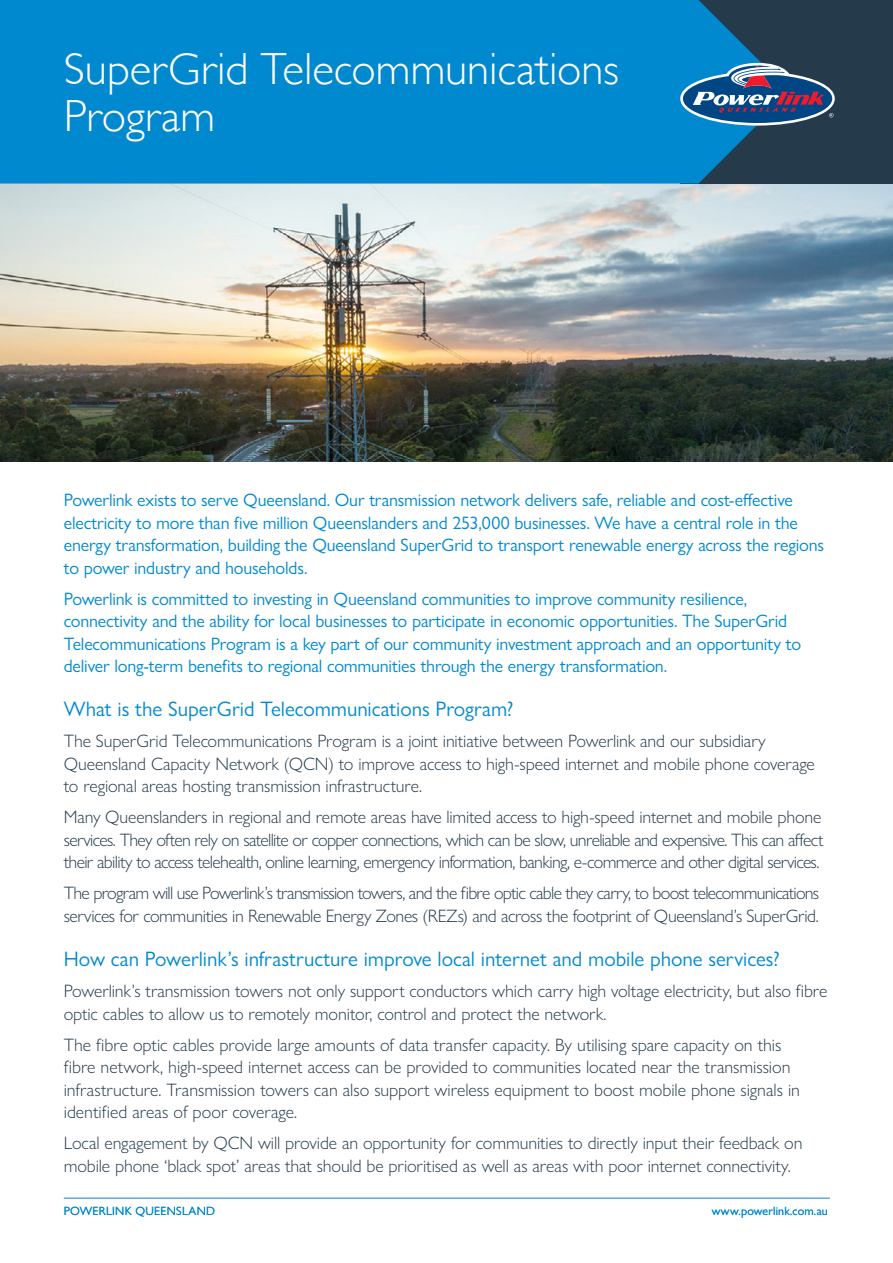
<style>
.page{position:relative;width:893px;height:1263px;background:#fff}
.page>*{position:absolute;margin:0;border:0;box-sizing:border-box;transform-origin:0 0}
.t1{font:300 45px/46.5px "Gill Sans";color:#fff}
.Sub_heading__Arm_3{font:21px "Gill Sans Nova";letter-spacing:-.005em;color:#0089cf}
.Body_Copy{font:21px "Gill Sans Nova";letter-spacing:-.005em;color:#0089cf}
.Body_Copy-2{font:300 18px/22.5px "Gill Sans Nova";letter-spacing:-.01em;color:#253b4c}
.Body_Copy-3{font:18px/22.5px "Gill Sans Nova";letter-spacing:-.01em;color:#0089cf}
.Body_Copy-4{font:300 18px/22.5px "Gill Sans Nova";letter-spacing:-.035em;color:#253b4c}
.Body_Copy-5{font:12px "Gill Sans Nova";letter-spacing:.02em;color:#0089cf}
</style>
<div class="page">
<img style="left:0;top:184px;width:893px;height:277px">
<div style="left:680px;top:0;width:213px;height:184px;background:#253b4c"></div>
<div style="left:0;top:0;width:759px;height:184px;background:#0089cf"></div>
<svg style="left:678px;top:60px;width:157px;height:68px"></svg>
<hr style="left:64px;top:1198px;width:766px;height:1px;background:#0089cf">
<div style="left:0;top:0;width:72px;height:64px;background:#0089cf"></div>
<p class="t1" style="left:64px;top:44px;width:557px">SuperGrid Telecommunications<br>Program</p>
<p class="Body_Copy-3" style="left:64px;top:489px;width:762px">Powerlink exists to serve Queensland. Our transmission network delivers safe, reliable and cost-effective electricity to more than five million Queenslanders and 253,000 businesses. We have a central role in the energy transformation, building the Queensland SuperGrid to transport renewable energy across the regions to power industry and households.</p>
<p class="Body_Copy-3" style="left:64px;top:587px;width:739px">Powerlink is committed to investing in Queensland communities to improve community resilience, connectivity and the ability for local businesses to participate in economic opportunities. The SuperGrid Telecommunications Program is a key part of our community investment approach and an opportunity to deliver long-term benefits to regional communities through the energy transformation.</p>
<p class="Body_Copy" style="left:64px;top:696px;width:451px">What is the SuperGrid Telecommunications Program?</p>
<p class="Body_Copy-2" style="left:64px;top:730px;width:753px">The SuperGrid Telecommunications Program is a joint initiative between Powerlink and our subsidiary<br>Queensland Capacity Network (QCN) to improve access to high-speed internet and mobile phone coverage to regional areas hosting transmission infrastructure.</p>
<p class="Body_Copy-4" style="left:64px;top:806px;width:761px">Many Queenslanders in regional and remote areas have limited access to high-speed internet and mobile phone services. They often rely on satellite or copper connections, which can be slow, unreliable and expensive. This can affect their ability to access telehealth, online learning, emergency information, banking, e-commerce and other digital services.</p>
<p class="Body_Copy-4" style="left:64px;top:882px;width:757px">The program will use Powerlink’s transmission towers, and the fibre optic cable they carry, to boost telecommunications services for communities in Renewable Energy Zones (REZs) and across the footprint of Queensland’s SuperGrid.</p>
<p class="Sub_heading__Arm_3" style="left:64px;top:946px;width:717px">How can Powerlink’s infrastructure improve local internet and mobile phone services?</p>
<p class="Body_Copy-2" style="left:64px;top:979px;width:765px">Powerlink’s transmission towers not only support conductors which carry high voltage electricity, but also fibre optic cables to allow us to remotely monitor, control and protect the network.</p>
<p class="Body_Copy-2" style="left:64px;top:1033px;width:738px">The fibre optic cables provide large amounts of data transfer capacity. By utilising spare capacity on this fibre network, high-speed internet access can be provided to communities located near the transmission infrastructure. Transmission towers can also support wireless equipment to boost mobile phone signals in identified areas of poor coverage.</p>
<p class="Body_Copy-2" style="left:64px;top:1131px;width:740px">Local engagement by QCN will provide an opportunity for communities to directly input their feedback on mobile phone ‘black spot’ areas that should be prioritised as well as areas with poor internet connectivity.</p>
<p class="Body_Copy-5" style="left:64px;top:1203px;width:153px">POWERLINK QUEENSLAND</p>
<p class="Body_Copy-5" style="left:712px;top:1203px;width:118px">www.powerlink.com.au</p>
</div>
